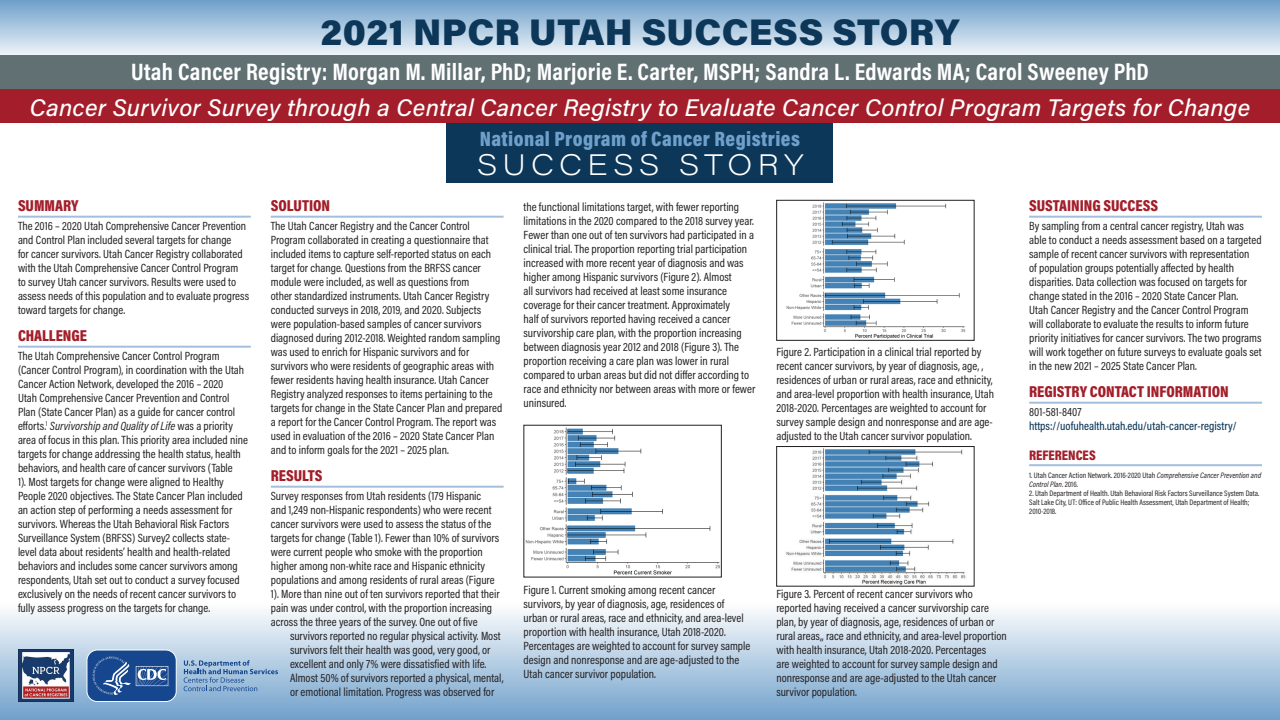
<style>
.page{position:relative;width:1280px;height:720px;background:#fff}
.page>*{position:absolute;margin:0;border:0;box-sizing:border-box;transform-origin:0 0}
.t1{font:900 37px "Acumin Pro";letter-spacing:.01em;color:#0c3759}
.t2{font:200 29px "Acumin Pro Wide";letter-spacing:.18em;color:#fff}
.t3{font:italic 500 24px/35.5px "Acumin Pro";letter-spacing:.01em;color:#fff;text-align:center}
.t4{font:900 21px "Acumin Pro Cond";letter-spacing:.02em;color:#6fa0cb}
.t5{font:900 16px "Acumin Pro Cond";color:#a31e2a}
.t6{font:900 14px "Acumin Pro Cond";color:#a31e2a}
.t7{font:12px/14px "Acumin Pro Cond";color:#231f20}
.t8{font:500 12px/14px "Acumin Pro Cond";color:#0c3759}
.t9{font:8px/9px "Acumin Pro Cond";color:#231f20}
.s1{font-family:"Acumin Pro Cond";font-weight:700;font-style:normal}
.s2{font-style:italic}
.s3{font-weight:400;color:#231f20}
</style>
<div class="page">
<div style="left:0;top:603px;width:1280px;height:117px;background:linear-gradient(to bottom,#fdfefe,#70a0cb)"></div>
<div style="left:446px;top:123px;width:388px;height:60px;background:#0c3759"></div>
<img style="left:18px;top:650px;width:55px;height:52px">
<svg style="left:184px;top:660px;width:94px;height:31px;background:#8aacce"></svg>
<svg style="left:87px;top:650px;width:90px;height:52px;background:#3a639e"></svg>
<svg style="left:0;top:0;width:1280px;height:55px;background:#adc9e1"></svg>
<div style="left:0;top:55px;width:1280px;height:34px;background:#617073"></div>
<div style="left:0;top:89px;width:1280px;height:34px;background:#a31e2a"></div>
<hr style="left:18px;top:216px;width:233px;height:2px;background:#a3bfdd">
<hr style="left:18px;top:346px;width:233px;height:2px;background:#a3bfdd">
<hr style="left:271px;top:216px;width:233px;height:2px;background:#a3bfdd">
<hr style="left:271px;top:486px;width:233px;height:2px;background:#a3bfdd">
<hr style="left:1029px;top:216px;width:233px;height:2px;background:#a3bfdd">
<hr style="left:1029px;top:402px;width:233px;height:2px;background:#a3bfdd">
<hr style="left:1029px;top:464px;width:233px;height:2px;background:#a3bfdd">
<img style="left:526px;top:427px;width:194px;height:148px">
<img style="left:786px;top:202px;width:180px;height:137px">
<div style="left:776px;top:200px;width:198px;height:141px;border:1px solid #231f20"></div>
<img style="left:786px;top:448px;width:180px;height:136px">
<div style="left:776px;top:446px;width:198px;height:140px;border:1px solid #231f20"></div>
<p class="t1" style="left:320px;top:6px;width:641px">2021 NPCR UTAH SUCCESS STORY</p>
<p class="t3" style="left:30px;top:53px;width:1222px"><span class="s1">Utah Cancer Registry: Morgan M. Millar, PhD; Marjorie E. Carter, MSPH; Sandra L. Edwards MA; Carol Sweeney PhD<br></span>Cancer Survivor Survey through a Central Cancer Registry to Evaluate Cancer Control Program Targets for Change</p>
<p class="t4" style="left:480px;top:125px;width:322px">National Program of Cancer Registries</p>
<p class="t2" style="left:477px;top:144px;width:328px">SUCCESS STORY</p>
<p class="t5" style="left:18px;top:195px;width:62px">SUMMARY</p>
<p class="t7" style="left:18px;top:218px;width:233px">The 2016 – 2020 Utah Comprehensive Cancer Prevention and Control Plan included several targets for change<br>for cancer survivors. Utah Cancer Registry collaborated with the Utah Comprehensive Cancer Control Program<br>to survey Utah cancer survivors. Results were used to assess needs of this population and to evaluate progress toward targets for change.</p>
<p class="t5" style="left:18px;top:325px;width:71px">CHALLENGE</p>
<p class="t7" style="left:18px;top:348px;width:231px">The Utah Comprehensive Cancer Control Program (Cancer Control Program), in coordination with the Utah Cancer Action Network, developed the 2016 – 2020<br>Utah Comprehensive Cancer Prevention and Control Plan (State Cancer Plan) as a guide for cancer control efforts.<sup>1</sup> <span class="s2">Survivorship and Quality of Life</span> was a priority area of focus in this plan. This priority area included nine targets for change addressing the health status, health behaviors, and health care of cancer survivors (Table<br>1). Most targets for change were aligned to Healthy People 2020 objectives. The State Cancer Plan included an action step of performing a needs assessment for survivors. Whereas the Utah Behavioral Risk Factors Surveillance System (BRFSS) Survey2 collects state&shy;level data about residents’ health and health-related behaviors and includes some cancer survivors among respondents, Utah set out to conduct a survey focused exclusively on the needs of recent cancer survivors to fully assess progress on the targets for change.</p>
<p class="t5" style="left:271px;top:195px;width:61px">SOLUTION</p>
<p class="t7" style="left:271px;top:218px;width:233px">The Utah Cancer Registry and the Cancer Control Program collaborated in creating a questionnaire that included items to capture self-reported status on each target for change. Questions from the BRFSS cancer module were included, as well as questions from<br>other standardized instruments. Utah Cancer Registry conducted surveys in 2018, 2019, and 2020. Subjects were population-based samples of cancer survivors diagnosed during 2012-2018. Weighted random sampling was used to enrich for Hispanic survivors and for survivors who were residents of geographic areas with fewer residents having health insurance. Utah Cancer Registry analyzed responses to items pertaining to the targets for change in the State Cancer Plan and prepared a report for the Cancer Control Program. The report was used in evaluation of the 2016 – 2020 State Cancer Plan and to inform goals for the 2021 – 2025 plan.</p>
<p class="t5" style="left:271px;top:465px;width:53px">RESULTS</p>
<p class="t7" style="left:271px;top:488px;width:212px">Survey responses from Utah residents (179 Hispanic</p>
<p class="t7" style="left:271px;top:502px;width:222px">and 1,249 non-Hispanic respondents) who were recent</p>
<p class="t7" style="left:271px;top:516px;width:222px">cancer survivors were used to assess the status of the</p>
<p class="t7" style="left:271px;top:530px;width:230px">targets for change (Table 1). Fewer than 10% of survivors</p>
<p class="t7" style="left:271px;top:544px;width:213px">were current people who smoke with the proportion</p>
<p class="t7" style="left:271px;top:558px;width:216px">higher among non-white race and Hispanic ethnicity</p>
<p class="t7" style="left:271px;top:572px;width:225px">populations and among residents of rural areas (Figure</p>
<p class="t7" style="left:271px;top:586px;width:230px">1). More than nine out of ten survivors reported that their</p>
<p class="t7" style="left:271px;top:600px;width:223px">pain was under control, with the proportion increasing</p>
<p class="t7" style="left:271px;top:614px;width:208px">across the three years of the survey. One out of five</p>
<p class="t7" style="left:290px;top:628px;width:212px">survivors reported no regular physical activity. Most</p>
<p class="t7" style="left:290px;top:642px;width:202px">survivors felt their health was good, very good, or</p>
<p class="t7" style="left:290px;top:656px;width:198px">excellent and only 7% were dissatisfied with life.</p>
<p class="t7" style="left:290px;top:670px;width:215px">Almost 50% of survivors reported a physical, mental,</p>
<p class="t7" style="left:290px;top:684px;width:206px">or emotional limitation. Progress was observed for</p>
<p class="t5" style="left:1029px;top:195px;width:131px">SUSTAINING SUCCESS</p>
<p class="t7" style="left:1029px;top:218px;width:234px">By sampling from a central cancer registry, Utah was able to conduct a needs assessment based on a targeted sample of recent cancer survivors with representation<br>of population groups potentially affected by health disparities. Data collection was focused on targets for change stated in the 2016 – 2020 State Cancer Plan.<br>Utah Cancer Registry and the Cancer Control Program will collaborate to evaluate the results to inform future priority initiatives for cancer survivors. The two programs will work together on future surveys to evaluate goals set in the new 2021 – 2025 State Cancer Plan.</p>
<p class="t5" style="left:1029px;top:381px;width:201px">REGISTRY CONTACT INFORMATION</p>
<p class="t8" style="left:1029px;top:404px;width:209px"><span class="s3">801-581-8407 </span>https://uofuhealth.utah.edu/utah-cancer-registry/</p>
<p class="t6" style="left:1029px;top:446px;width:68px">REFERENCES</p>
<p class="t9" style="left:1029px;top:470px;width:233px">1. Utah Cancer Action Network. 2016-2020 Utah <span class="s2">Comprehensive Cancer Prevention and<br>Control Plan</span>. 2016.</p>
<p class="t9" style="left:1029px;top:488px;width:232px">2. Utah Department of Health. Utah Behavioral Risk Factors Surveillance System Data.<br>Salt Lake City, UT: Office of Public Health Assessment, Utah Department of Health;<br>2010-2018.</p>
<p class="t7" style="left:524px;top:200px;width:233px">the functional limitations target, with fewer reporting limitations in the 2020 compared to the 2018 survey year.<br>Fewer than one out of ten survivors had participated in a clinical trial. The proportion reporting trial participation increased with more recent year of diagnosis and was higher among Hispanic survivors (Figure 2). Almost<br>all survivors had received at least some insurance coverage for their cancer treatment. Approximately<br>half of survivors reported having received a cancer survivorship care plan, with the proportion increasing between diagnosis year 2012 and 2018 (Figure 3). The proportion receiving a care plan was lower in rural compared to urban areas but did not differ according to race and ethnicity nor between areas with more or fewer uninsured.</p>
<p class="t7" style="left:776px;top:344px;width:219px">Figure 2. Participation in a clinical trial reported by recent cancer survivors, by year of diagnosis, age, , residences of urban or rural areas, race and ethnicity, and area-level proportion with health insurance, Utah 2018-2020. Percentages are weighted to account for survey sample design and nonresponse and are age&shy;adjusted to the Utah cancer survivor population.</p>
<p class="t7" style="left:524px;top:582px;width:228px">Figure 1. Current smoking among recent cancer survivors, by year of diagnosis, age, residences of urban or rural areas, race and ethnicity, and area-level proportion with health insurance, Utah 2018-2020.<br>Percentages are weighted to account for survey sample design and nonresponse and are age-adjusted to the Utah cancer survivor population.</p>
<p class="t7" style="left:776px;top:587px;width:232px">Figure 3. Percent of recent cancer survivors who reported having received a cancer survivorship care plan, by year of diagnosis, age, residences of urban or rural areas,, race and ethnicity, and area-level proportion with health insurance, Utah 2018-2020. Percentages<br>are weighted to account for survey sample design and nonresponse and are age-adjusted to the Utah cancer survivor population.</p>
</div>
